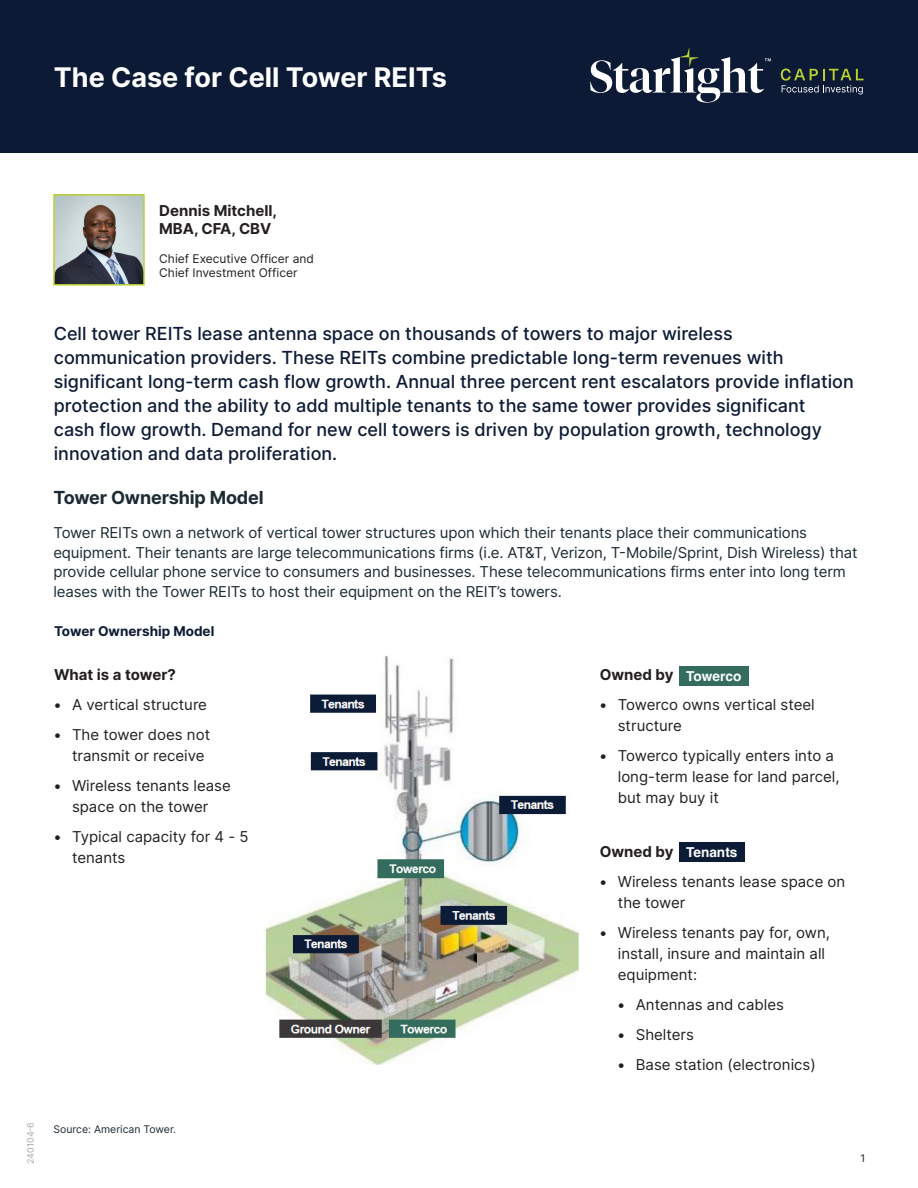
<style>
.page{position:relative;width:918px;height:1188px;background:#fff}
.page>*{position:absolute;margin:0;border:0;box-sizing:border-box;transform-origin:0 0}
.t1{font:700 27px "Inter";color:#fff}
.t2{font:500 18px/24px "Inter";color:#0c1a35}
.t3{font:700 18px "Inter";letter-spacing:-.01em;color:#1c2b33}
.t4{font:15px/21px "Inter";color:#231f20}
.t5{font:15px/19.5px "Inter";letter-spacing:-.01em;color:#1c2b33}
.Subhead{font:700 15px "Inter";color:#231f20}
.chart_text{font:700 13.65px "Helvetica";color:#fff}
.Disclaimer{font:700 13.5px "Inter";color:#0c1a35}
.t6{font:12px/14.4px "Inter";color:#231f20}
.Disclaimer-2{font:10.5px "Inter";color:#1c2b33}
.t7{font:10.5px "Inter";color:#231f20}
.t8{font:9px "Inter";color:#a8a9ad}
.s1{font-weight:700}
</style>
<div class="page">
<div style="left:0;top:0;width:918px;height:153px;background:#0c1a35"></div>
<svg style="left:590px;top:48px;width:181px;height:55px"></svg>
<svg style="left:781px;top:69px;width:83px;height:25px"></svg>
<img style="left:56px;top:197px;width:86px;height:86px">
<div style="left:53px;top:194px;width:92px;height:92px;border:2px solid #bad232"></div>
<img style="left:265px;top:656px;width:314px;height:409px">
<div style="left:679px;top:666px;width:70px;height:19px;background:#346d5d"></div>
<div style="left:679px;top:842px;width:66px;height:20px;background:#0c1c37"></div>
<p class="t1" style="left:54px;top:57px;width:395px">The Case for Cell Tower REITs</p>
<p class="Subhead" style="left:159px;top:200px;width:119px">Dennis Mitchell,</p>
<p class="Subhead" style="left:159px;top:218px;width:114px">MBA, CFA, CBV</p>
<p class="t6" style="left:159px;top:251px;width:156px">Chief Executive Officer and<br>Chief Investment Officer</p>
<p class="t2" style="left:54px;top:321px;width:802px">Cell tower REITs lease antenna space on thousands of towers to major wireless communication providers. These REITs combine predictable long-term revenues with significant long-term cash flow growth. Annual three percent rent escalators provide inflation protection and the ability to add multiple tenants to the same tower provides significant<br>cash flow growth. Demand for new cell towers is driven by population growth, technology innovation and data proliferation.</p>
<p class="t3" style="left:53px;top:484px;width:212px">Tower Ownership Model</p>
<p class="t5" style="left:53px;top:523px;width:806px">Tower REITs own a network of vertical tower structures upon which their tenants place their communications equipment. Their tenants are large telecommunications firms (i.e. AT&amp;T, Verizon, T-Mobile/Sprint, Dish Wireless) that provide cellular phone service to consumers and businesses. These telecommunications firms enter into long term leases with the Tower REITs to host their equipment on the REIT’s towers.</p>
<p class="Disclaimer" style="left:54px;top:621px;width:162px">Tower Ownership Model</p>
<p class="Subhead" style="left:54px;top:663px;width:123px">What is a tower?</p>
<p class="t4" style="left:54px;top:694px;width:155px"><span class="s1">•</span> A vertical structure</p>
<p class="t4" style="left:72px;top:724px;width:140px;text-indent:-18px"><span class="s1">•</span> The tower does not transmit or receive</p>
<p class="t4" style="left:54px;top:775px;width:178px;text-align:center"><span class="s1">•</span> Wireless tenants lease space on the tower</p>
<p class="t4" style="left:72px;top:826px;width:178px;text-indent:-18px"><span class="s1">•</span> Typical capacity for 4 - 5 tenants</p>
<p class="Subhead" style="left:600px;top:663px;width:75px">Owned by</p>
<p class="t4" style="left:618px;top:694px;width:199px;text-indent:-18px"><span class="s1">•</span> Towerco owns vertical steel structure</p>
<p class="t4" style="left:618px;top:745px;width:223px;text-indent:-18px"><span class="s1">•</span> Towerco typically enters into a long-term lease for land parcel, but may buy it</p>
<p class="Subhead" style="left:600px;top:840px;width:75px">Owned by</p>
<p class="t4" style="left:618px;top:871px;width:229px;text-indent:-18px"><span class="s1">•</span> Wireless tenants lease space on the tower</p>
<p class="t4" style="left:618px;top:922px;width:214px;text-indent:-18px"><span class="s1">•</span> Wireless tenants pay for, own, install, insure and maintain all equipment:</p>
<p class="t4" style="left:618px;top:994px;width:168px"><span class="s1">•</span> Antennas and cables</p>
<p class="t4" style="left:618px;top:1024px;width:78px"><span class="s1">•</span> Shelters</p>
<p class="t4" style="left:618px;top:1054px;width:200px"><span class="s1">•</span> Base station (electronics)</p>
<p class="chart_text" style="left:686px;top:668px;width:57px">Towerco</p>
<p class="chart_text" style="left:686px;top:844px;width:53px">Tenants</p>
<p class="t8" style="left:24px;top:1164px;width:44px;rotate:-90deg">240104-6</p>
<p class="Disclaimer-2" style="left:53px;top:1122px;width:124px">Source: American Tower.</p>
<p class="t7" style="left:861px;top:1151px;width:6px">1</p>
</div>
